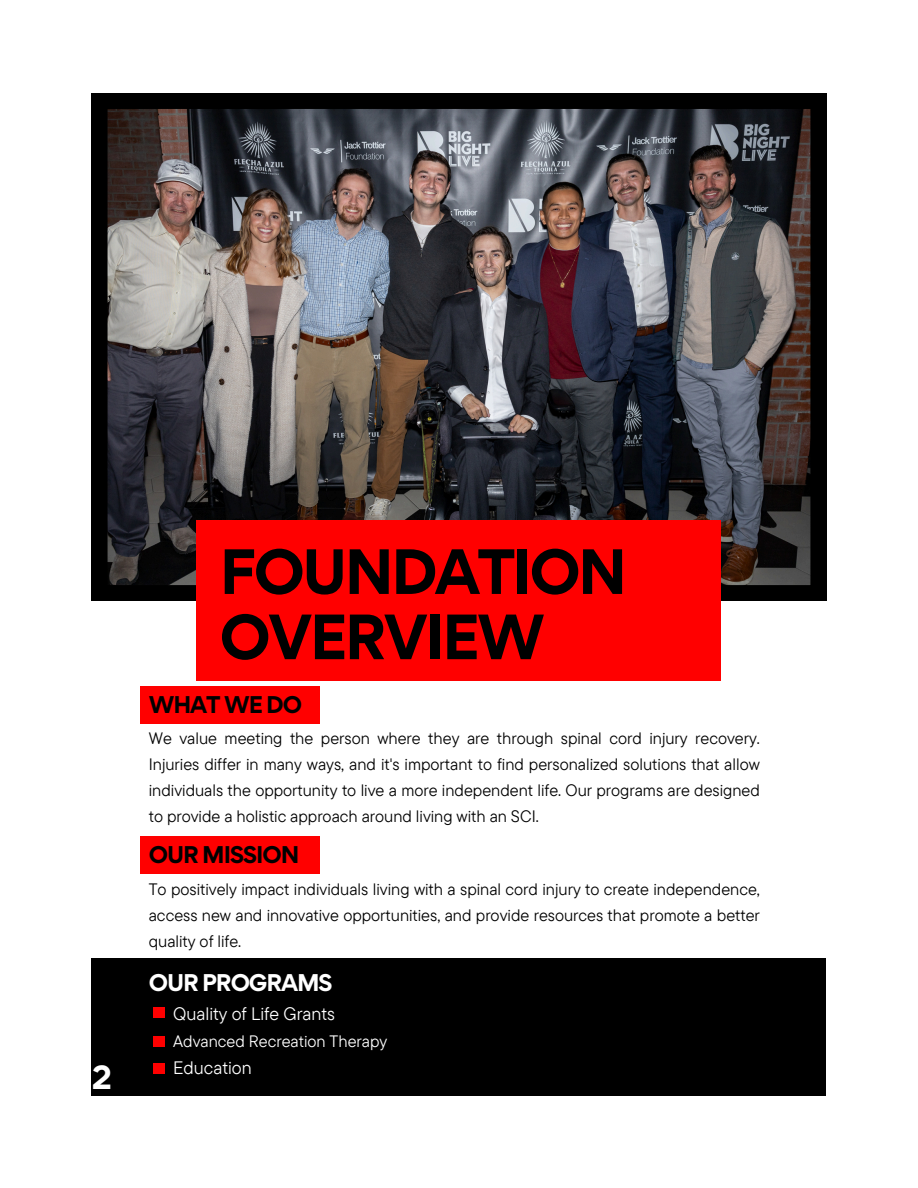
<style>
.page{position:relative;width:918px;height:1188px;background:#fff}
.page>*{position:absolute;margin:0;border:0;box-sizing:border-box;transform-origin:0 0}
.t1{font:700 57px/65.2px "Gordita";letter-spacing:-.05em;color:#000}
.t2{font:700 30px "Gordita";color:#fff}
.t3{font:700 21.6px "Gordita";letter-spacing:-.05em;color:#000}
.t4{font:700 21.6px "Gordita";letter-spacing:-.05em;color:#fff}
.t5{font:18px "TT Commons Pro";color:#fff}
.t6{font:16.5px/25.8px "TT Commons Pro";color:#000;text-align:justify}
.t7{font:16.5px "TT Commons Pro";color:#fff}
</style>
<div class="page">
<img style="left:92px;top:93px;width:734px;height:508px">
<div style="left:196px;top:520px;width:525px;height:161px;background:#f00"></div>
<div style="left:92px;top:958px;width:734px;height:138px;background:#000"></div>
<div style="left:154px;top:1008px;width:11px;height:10px;background:#f00"></div>
<div style="left:154px;top:1036px;width:11px;height:10px;background:#f00"></div>
<div style="left:154px;top:1063px;width:11px;height:10px;background:#f00"></div>
<div style="left:140px;top:686px;width:180px;height:37px;background:#f00"></div>
<div style="left:140px;top:836px;width:180px;height:38px;background:#f00"></div>
<h1 class="t2" style="left:92px;top:1057px;width:22px">2</h1>
<p class="t1" style="left:220px;top:539px;width:409px">FOUNDATION<br>OVERVIEW</p>
<p class="t3" style="left:149px;top:690px;width:155px">WHAT WE DO</p>
<p class="t6" style="left:149px;top:725px;width:613px">We value meeting the person where they are through spinal cord injury recovery.<br>Injuries differ in many ways, and it's important to find personalized solutions that allow individuals the opportunity to live a more independent life. Our programs are designed to provide a holistic approach around living with an SCI.</p>
<p class="t3" style="left:149px;top:840px;width:152px">OUR MISSION</p>
<h2 class="t6" style="left:149px;top:876px;width:613px">To positively impact individuals living with a spinal cord injury to create independence, access new and innovative opportunities, and provide resources that promote a better quality of life.</h2>
<p class="t4" style="left:149px;top:968px;width:185px">OUR PROGRAMS</p>
<h2 class="t5" style="left:173px;top:1002px;width:163px">Quality of Life Grants</h2>
<p class="t7" style="left:173px;top:1031px;width:216px">Advanced Recreation Therapy</p>
<h2 class="t5" style="left:173px;top:1056px;width:80px">Education</h2>
</div>
